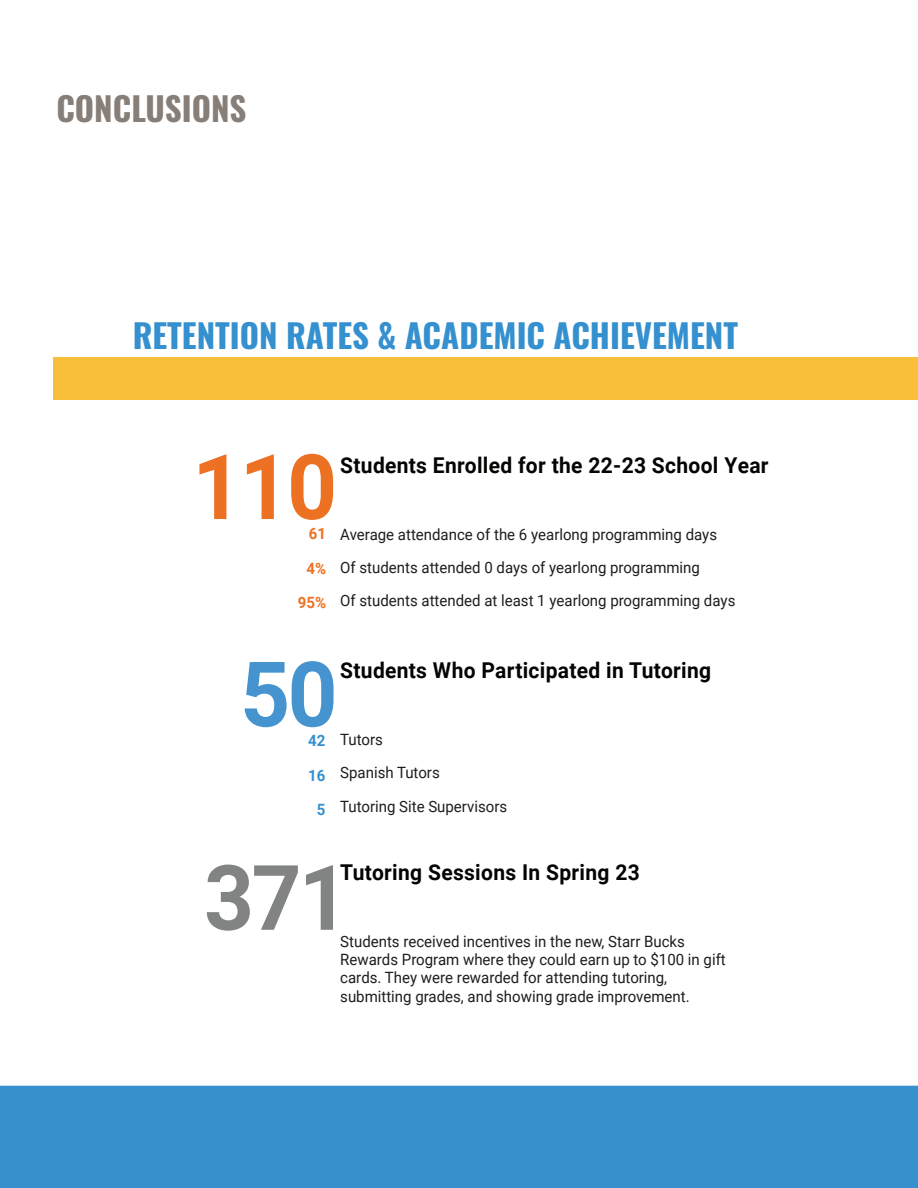
<style>
.page{position:relative;width:918px;height:1188px;background:#fff}
.page>*{position:absolute;margin:0;border:0;box-sizing:border-box;transform-origin:0 0}
.t1{font:700 90.45px "Roboto";color:#ed7123;scale:.96 1}
.t2{font:700 90.45px "Roboto";color:#828383;scale:.96 1}
.t3{font:700 90.45px "Roboto";color:#4594cf;scale:.96 1}
.t4{font:700 33px "Oswald";color:#3490ce}
.t5{font:700 33px "Oswald";color:#877e77}
.t6{font:700 21.9px "Roboto";letter-spacing:.015em;color:#040503;scale:.96 1}
.t7{font:15.6px/33.3px "Roboto";color:#1f1c1d;scale:.96 1}
.t8{font:700 15.6px/34.3px "Roboto";color:#ed7123;text-align:right;scale:.96 1}
.t9{font:700 15.6px/34.3px "Roboto";color:#3690ce;text-align:center;scale:.96 1}
</style>
<div class="page">
<hr style="left:917px;top:0;width:1px;height:1188px;background:#f7f7f8">
<div style="left:53px;top:357px;width:865px;height:42px;background:#f9bf3b"></div>
<div style="left:0;top:1086px;width:918px;height:102px;background:#3690ce"></div>
<h2 class="t5" style="left:56px;top:91px;width:192px">CONCLUSIONS</h2>
<h2 class="t4" style="left:133px;top:318px;width:607px">RETENTION RATES &amp; ACADEMIC ACHIEVEMENT</h2>
<h1 class="t1" style="left:192px;top:424px;width:152px">110</h1>
<h3 class="t6" style="left:340px;top:450px;width:448px">Students Enrolled for the 22-23 School Year</h3>
<p class="t8" style="left:298px;top:516px;width:31px">61<br>4%<br>95%</p>
<p class="t7" style="left:340px;top:517px;width:413px">Average attendance of the 6 yearlong programming days<br>Of students attended 0 days of yearlong programming<br>Of students attended at least 1 yearlong programming days</p>
<h1 class="t3" style="left:240px;top:631px;width:103px">50</h1>
<h3 class="t6" style="left:340px;top:655px;width:388px">Students Who Participated in Tutoring</h3>
<p class="t9" style="left:308px;top:723px;width:19px">42<br>16<br>5</p>
<p class="t7" style="left:340px;top:722px;width:175px">Tutors<br>Spanish Tutors<br>Tutoring Site Supervisors</p>
<h3 class="t6" style="left:340px;top:857px;width:314px">Tutoring Sessions In Spring 23</h3>
<h1 class="t2" style="left:204px;top:834px;width:152px">371</h1>
<p class="t7" style="left:340px;top:932px;width:403px;line-height:18.1px">Students received incentives in the new, Starr Bucks Rewards Program where they could earn up to $100 in gift cards. They were rewarded for attending tutoring, submitting grades, and showing grade improvement.</p>
</div>
